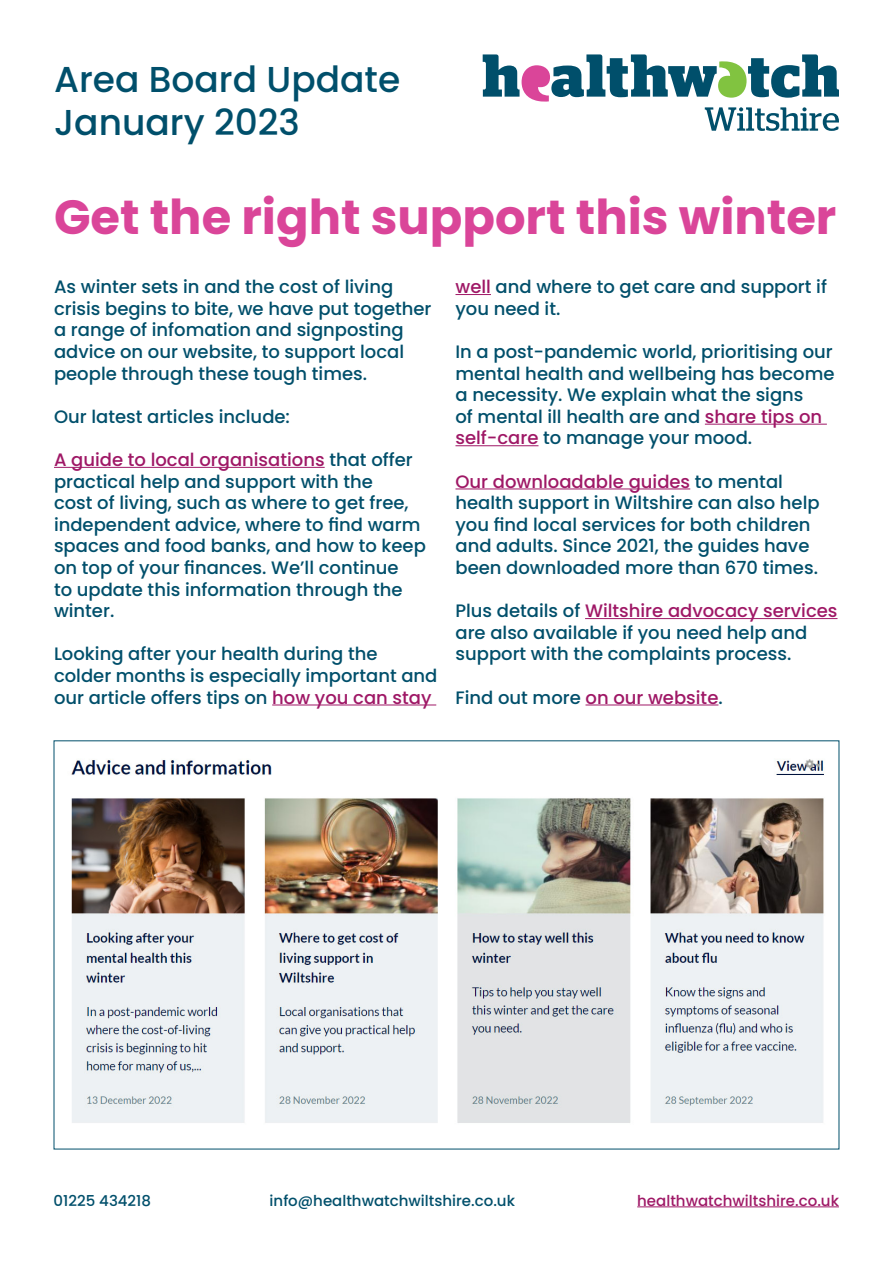
<style>
.page{position:relative;width:893px;height:1263px;background:#fff}
.page>*{position:absolute;margin:0;border:0;box-sizing:border-box;transform-origin:0 0}
.t1{font:700 48px "Poppins";color:#da4599}
.t2{font:500 36px "Poppins";color:#004f6b}
.t3{font:500 18px/21.6px "Poppins";color:#004f6b}
.t4{font:500 15px "Poppins";color:#004f6b}
.t5{font:500 15px "Poppins";color:#9f1866}
.s1{color:#9f1866}
</style>
<div class="page">
<hr style="left:54px;top:467px;width:271px;height:1px;background:#9f1866">
<hr style="left:272px;top:704px;width:164px;height:1px;background:#9f1866">
<hr style="left:455px;top:294px;width:36px;height:1px;background:#9f1866">
<hr style="left:705px;top:424px;width:122px;height:1px;background:#9f1866">
<hr style="left:455px;top:445px;width:83px;height:1px;background:#9f1866">
<hr style="left:455px;top:488px;width:235px;height:1px;background:#9f1866">
<hr style="left:585px;top:618px;width:252px;height:1px;background:#9f1866">
<hr style="left:585px;top:704px;width:133px;height:1px;background:#9f1866">
<hr style="left:637px;top:1206px;width:202px;height:1px;background:#9f1866">
<svg style="left:483px;top:54px;width:356px;height:77px"></svg>
<img style="left:71px;top:759px;width:753px;height:364px">
<p class="t2" style="left:54px;top:58px;width:348px">Area Board Update</p>
<p class="t2" style="left:54px;top:102px;width:247px">January 2023</p>
<p class="t1" style="left:54px;top:190px;width:784px">Get the right support this winter</p>
<p class="t3" style="left:54px;top:276px;width:379px">As winter sets in and the cost of living crisis begins to bite, we have put together a range of infomation and signposting advice on our website, to support local people through these tough times.</p>
<p class="t3" style="left:54px;top:406px;width:238px">Our latest articles include:</p>
<p class="t3" style="left:54px;top:449px;width:373px"><span class="s1">A guide to local organisations</span> that offer practical help and support with the<br>cost of living, such as where to get free, independent advice, where to find warm spaces and food banks, and how to keep on top of your finances. We’ll continue<br>to update this information through the winter.</p>
<p class="t3" style="left:54px;top:643px;width:385px">Looking after your health during the colder months is especially important and our article offers tips on <span class="s1">how you can stay</span></p>
<p class="t3" style="left:455px;top:276px;width:373px"><span class="s1">well</span> and where to get care and support if you need it.</p>
<p class="t3" style="left:455px;top:341px;width:381px">In a post-pandemic world, prioritising our mental health and wellbeing has become a necessity. We explain what the signs<br>of mental ill health are and <span class="s1">share tips on self-care</span> to manage your mood.</p>
<p class="t3" style="left:455px;top:471px;width:366px"><span class="s1">Our downloadable guides</span> to mental health support in Wiltshire can also help you find local services for both children and adults. Since 2021, the guides have been downloaded more than 670 times.</p>
<p class="t3" style="left:455px;top:600px;width:383px">Plus details of <span class="s1">Wiltshire advocacy services </span>are also available if you need help and support with the complaints process.</p>
<p class="t3" style="left:455px;top:687px;width:269px">Find out more <span class="s1">on our website</span>.</p>
<p class="t4" style="left:54px;top:1192px;width:99px">01225 434218</p>
<p class="t4" style="left:270px;top:1192px;width:247px">info@healthwatchwiltshire.co.uk</p>
<p class="t5" style="left:637px;top:1192px;width:203px">healthwatchwiltshire.co.uk</p>
</div>
